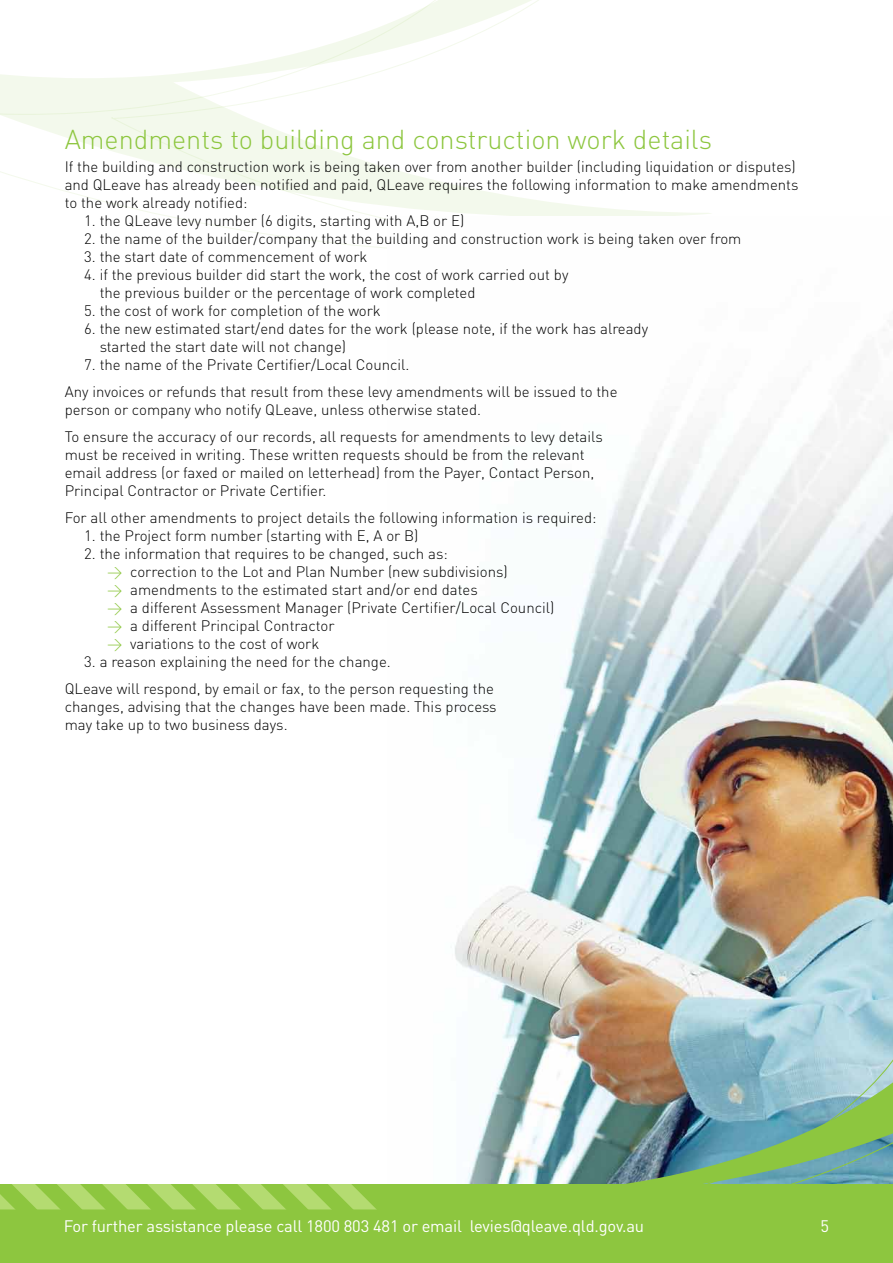
<style>
.page{position:relative;width:893px;height:1263px;background:#fff}
.page>*{position:absolute;margin:0;border:0;box-sizing:border-box;transform-origin:0 0}
.t1{font:300 27px "DIN";color:#8dc63f}
.t2{font:16.5px "DIN";letter-spacing:-.01em;color:#fff}
.t3{font:300 15px/18px "DIN";color:#000}
.s1{color:#8dc63f}
</style>
<div class="page">
<svg style="left:0;top:0;width:654px;height:248px"></svg>
<img style="left:388px;top:217px;width:505px;height:744px">
<img style="left:458px;top:961px;width:435px;height:223px">
<img style="left:617px;top:1002px;width:276px;height:182px">
<div style="left:0;top:1184px;width:893px;height:79px;background:#8dc63f"></div>
<img style="left:0;top:1184px;width:376px;height:25px">
<h1 class="t1" style="left:65px;top:123px;width:649px">Amendments to building and construction work details</h1>
<p class="t3" style="left:65px;top:157px;width:735px">If the building and construction work is being taken over from another builder (including liquidation or disputes) and QLeave has already been notified and paid, QLeave requires the following information to make amendments to the work already notified:</p>
<p class="t3" style="left:84px;top:211px;width:382px">1. the QLeave levy number (6 digits, starting with A,B or E)</p>
<p class="t3" style="left:84px;top:229px;width:659px">2. the name of the builder/company that the building and construction work is being taken over from</p>
<p class="t3" style="left:84px;top:247px;width:285px">3. the start date of commencement of work</p>
<p class="t3" style="left:100px;top:265px;width:470px;text-indent:-15px">4. if the previous builder did start the work, the cost of work carried out by the previous builder or the percentage of work completed</p>
<p class="t3" style="left:84px;top:301px;width:298px">5. the cost of work for completion of the work</p>
<p class="t3" style="left:100px;top:319px;width:550px;text-indent:-15px">6. the new estimated start/end dates for the work (please note, if the work has already started the start date will not change)</p>
<p class="t3" style="left:65px;top:351px;width:554px;line-height:27px;text-indent:20px">7. the name of the Private Certifier/Local Council.<br>Any invoices or refunds that result from these levy amendments will be issued to the</p>
<p class="t3" style="left:65px;top:396px;width:540px;line-height:27px">person or company who notify QLeave, unless otherwise stated.<br>To ensure the accuracy of our records, all requests for amendments to levy details</p>
<p class="t3" style="left:65px;top:445px;width:531px">must be received in writing. These written requests should be from the relevant email address (or faxed or mailed on letterhead) from the Payer, Contact Person,<br>Principal Contractor or Private Certifier.</p>
<p class="t3" style="left:65px;top:508px;width:533px">For all other amendments to project details the following information is required:</p>
<p class="t3" style="left:84px;top:526px;width:336px">1. the Project form number (starting with E, A or B)</p>
<p class="t3" style="left:107px;top:544px;width:449px;text-indent:-23px">2. the information that requires to be changed, such as:<br><span class="s1">&gt;</span> correction to the Lot and Plan Number (new subdivisions)<br><span class="s1">&gt;</span> amendments to the estimated start and/or end dates<br><span class="s1">&gt;</span> a different Assessment Manager (Private Certifier/Local Council) <span class="s1">&gt;</span> a different Principal Contractor<br><span class="s1">&gt;</span> variations to the cost of work</p>
<p class="t3" style="left:65px;top:648px;width:431px;line-height:27px;text-indent:20px">3. a reason explaining the need for the change.<br>QLeave will respond, by email or fax, to the person requesting the</p>
<p class="t3" style="left:65px;top:697px;width:434px">changes, advising that the changes have been made. This process may take up to two business days.</p>
<p class="t2" style="left:64px;top:1217px;width:582px">For further assistance please call 1800 803 481 or email levies@qleave.qld.gov.au</p>
<p class="t2" style="left:821px;top:1217px;width:10px">5</p>
</div>
